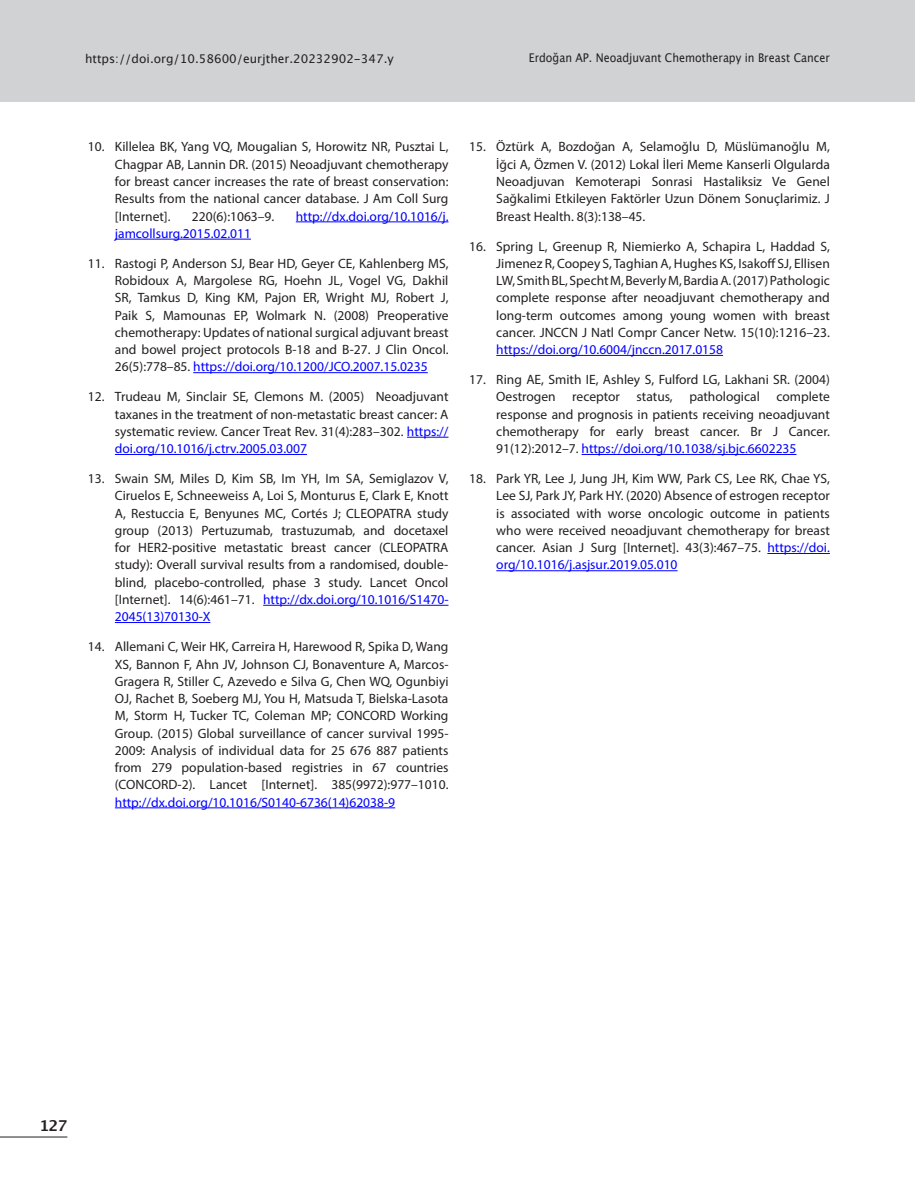
<style>
.page{position:relative;width:915px;height:1191px;background:#fff}
.page>*{position:absolute;margin:0;border:0;box-sizing:border-box;transform-origin:0 0}
.t1{font:700 15px "Lucida Grande";color:#231f20}
.t2{font:13.5px/17.2px "Myriad Pro";color:#231f20;text-align:justify}
.t3{font:13.5px "Myriad Pro";color:#00f}
.t4{font:12px "Lucida Grande";color:#231f20}
.t5{font:12px "Lucida Grande";color:#231f20;scale:.9 1}
.s1{color:#00f}
</style>
<div class="page">
<div style="left:0;top:0;width:914px;height:102px;background:#d1d2d4"></div>
<hr style="left:0;top:1136px;width:67px;height:1px;background:#231f20">
<hr style="left:296px;top:221px;width:152px;height:1px;background:#00f">
<hr style="left:115px;top:239px;width:136px;height:1px;background:#00f">
<hr style="left:193px;top:372px;width:234px;height:1px;background:#00f">
<hr style="left:407px;top:437px;width:41px;height:1px;background:#00f">
<hr style="left:115px;top:454px;width:192px;height:1px;background:#00f">
<hr style="left:263px;top:605px;width:185px;height:1px;background:#00f">
<hr style="left:115px;top:622px;width:95px;height:1px;background:#00f">
<hr style="left:115px;top:807px;width:280px;height:1px;background:#00f">
<hr style="left:496px;top:355px;width:226px;height:1px;background:#00f">
<hr style="left:581px;top:454px;width:215px;height:1px;background:#00f">
<hr style="left:767px;top:553px;width:62px;height:1px;background:#00f">
<hr style="left:496px;top:570px;width:181px;height:1px;background:#00f">
<p class="t4" style="left:85px;top:51px;width:310px">https://doi.org/10.58600/eurjther.20232902-347.y</p>
<p class="t5" style="left:528px;top:51px;width:336px">Erdoğan AP. Neoadjuvant Chemotherapy in Breast Cancer</p>
<p class="t2" style="left:115px;top:138px;width:335px;text-indent:-27px">10. Killelea BK, Yang VQ, Mougalian S, Horowitz NR, Pusztai L, Chagpar AB, Lannin DR. (2015) Neoadjuvant chemotherapy for breast cancer increases the rate of breast conservation:<br>Results from the national cancer database. J Am Coll Surg [Internet].</p>
<p class="t2" style="left:192px;top:207px;width:84px">220(6):1063–9.</p>
<p class="t3" style="left:296px;top:208px;width:154px">http://dx.doi.org/10.1016/j.</p>
<p class="t3" style="left:115px;top:225px;width:137px">jamcollsurg.2015.02.011</p>
<p class="t2" style="left:115px;top:254px;width:335px;text-indent:-27px">11. Rastogi P, Anderson SJ, Bear HD, Geyer CE, Kahlenberg MS, Robidoux A, Margolese RG, Hoehn JL, Vogel VG, Dakhil SR, Tamkus D, King KM, Pajon ER, Wright MJ, Robert J, Paik S, Mamounas EP, Wolmark N. (2008) Preoperative chemotherapy: Updates of national surgical adjuvant breast and bowel project protocols B-18 and B-27. J Clin Oncol.<br>26(5):778–85. <span class="s1">https://doi.org/10.1200/JCO.2007.15.0235</span></p>
<p class="t2" style="left:115px;top:388px;width:335px;text-indent:-27px">12. Trudeau M, Sinclair SE, Clemons M. (2005) Neoadjuvant taxanes in the treatment of non-metastatic breast cancer: A systematic review. Cancer Treat Rev. 31(4):283–302. <span class="s1">https:// doi.org/10.1016/j.ctrv.2005.03.007</span></p>
<p class="t2" style="left:115px;top:470px;width:335px;text-indent:-27px">13. Swain SM, Miles D, Kim SB, Im YH, Im SA, Semiglazov V, Ciruelos E, Schneeweiss A, Loi S, Monturus E, Clark E, Knott A, Restuccia E, Benyunes MC, Cortés J; CLEOPATRA study group (2013) Pertuzumab, trastuzumab, and docetaxel for HER2-positive metastatic breast cancer (CLEOPATRA study): Overall survival results from a randomised, double&shy;blind, placebo-controlled, phase 3 study. Lancet Oncol [Internet]. 14(6):461–71. <span class="s1">http://dx.doi.org/10.1016/S1470- 2045(13)70130-X</span></p>
<p class="t2" style="left:115px;top:638px;width:335px;text-indent:-27px">14. Allemani C, Weir HK, Carreira H, Harewood R, Spika D, Wang XS, Bannon F, Ahn JV, Johnson CJ, Bonaventure A, Marcos-Gragera R, Stiller C, Azevedo e Silva G, Chen WQ, Ogunbiyi OJ, Rachet B, Soeberg MJ, You H, Matsuda T, Bielska-Lasota M, Storm H, Tucker TC, Coleman MP; CONCORD Working Group. (2015) Global surveillance of cancer survival 1995- 2009: Analysis of individual data for 25 676 887 patients from 279 population-based registries in 67 countries (CONCORD-2). Lancet [Internet]. 385(9972):977–1010.</p>
<p class="t3" style="left:115px;top:793px;width:282px">http://dx.doi.org/10.1016/S0140-6736(14)62038-9</p>
<p class="t2" style="left:496px;top:138px;width:335px;text-indent:-27px">15. Öztürk A, Bozdoğan A, Selamoğlu D, Müslümanoğlu M, İğci A, Özmen V. (2012) Lokal İ leri Meme Kanserli Olgularda Neoadjuvan Kemoterapi Sonrasi Hastaliksiz Ve Genel Sağkalimi Etkileyen Faktörler Uzun Dönem Sonuçlarimiz. J Breast Health. 8(3):138–45.</p>
<p class="t2" style="left:496px;top:237px;width:335px;text-indent:-27px">16. Spring L, Greenup R, Niemierko A, Schapira L, Haddad S, Jimenez R, Coopey S, Taghian A, Hughes KS, Isakoff SJ, Ellisen LW, Smith BL, Specht M, Beverly M, Bardia A. (2017) Pathologic complete response after neoadjuvant chemotherapy and long-term outcomes among young women with breast cancer. JNCCN J Natl Compr Cancer Netw. 15(10):1216–23.</p>
<p class="t3" style="left:496px;top:341px;width:228px">https://doi.org/10.6004/jnccn.2017.0158</p>
<p class="t2" style="left:496px;top:371px;width:335px;text-indent:-27px">17. Ring AE, Smith IE, Ashley S, Fulford LG, Lakhani SR. (2004)<br>Oestrogen receptor status, pathological complete response and prognosis in patients receiving neoadjuvant chemotherapy for early breast cancer. Br J Cancer.<br>91(12):2012–7. <span class="s1">https://doi.org/10.1038/sj.bjc.6602235</span></p>
<p class="t2" style="left:496px;top:470px;width:335px;text-indent:-27px">18. Park YR, Lee J, Jung JH, Kim WW, Park CS, Lee RK, Chae YS, Lee SJ, Park JY, Park HY. (2020) Absence of estrogen receptor is associated with worse oncologic outcome in patients who were received neoadjuvant chemotherapy for breast cancer. Asian J Surg [Internet]. 43(3):467–75. <span class="s1">https://doi. org/10.1016/j.asjsur.2019.05.010</span></p>
<p class="t1" style="left:39px;top:1113px;width:29px">127</p>
</div>
